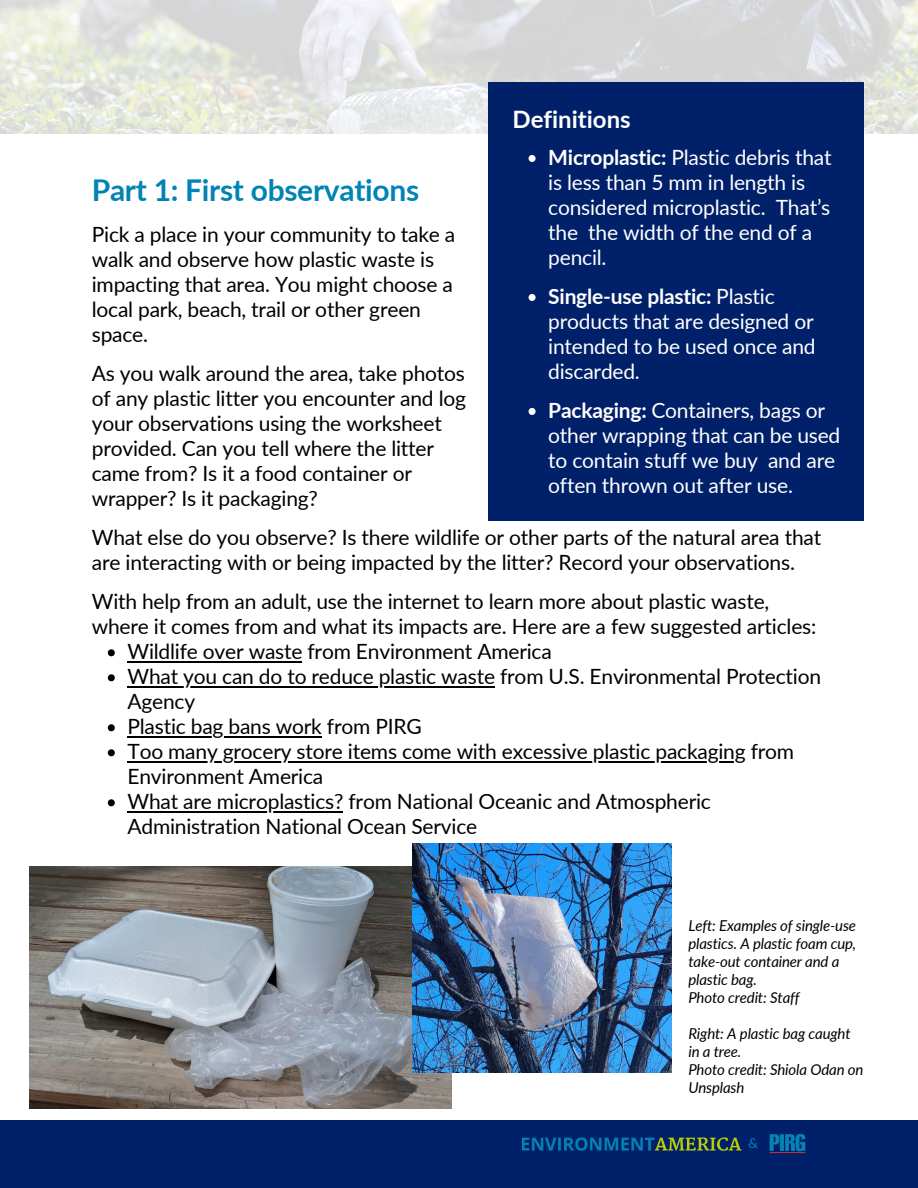
<style>
.page{position:relative;width:918px;height:1188px;background:#fff}
.page>*{position:absolute;margin:0;border:0;box-sizing:border-box;transform-origin:0 0}
.t1{font:700 30px "Lato";letter-spacing:-.01em;color:#0083b5}
.t2{font:700 24px "Lato";color:#fff}
.t3{font:21px/25px "Lato";letter-spacing:-.01em;color:#000}
.t4{font:21px/25px "Lato";letter-spacing:-.01em;color:#fff}
.t5{font:italic 15px/18px "Lato";letter-spacing:-.01em;color:#000}
.t6{font:13.65px "Lato";color:#0083b5}
.s1{font-weight:700}
</style>
<div class="page">
<div style="left:0;top:1120px;width:918px;height:68px;background:#002169"></div>
<img style="left:773px;top:1134px;width:33px;height:20px">
<img style="left:522px;top:1072px;width:251px;height:82px">
<img style="left:0;top:0;width:918px;height:134px">
<div style="left:489px;top:82px;width:375px;height:439px;background:#002169"></div>
<svg style="left:529px;top:155px;width:7px;height:7px"></svg>
<svg style="left:529px;top:294px;width:7px;height:7px"></svg>
<svg style="left:529px;top:408px;width:7px;height:7px"></svg>
<img style="left:30px;top:866px;width:422px;height:242px">
<img style="left:413px;top:843px;width:258px;height:230px">
<svg style="left:108px;top:649px;width:7px;height:7px"></svg>
<hr style="left:127px;top:661px;width:175px;height:2px;background:#000">
<svg style="left:108px;top:674px;width:7px;height:7px"></svg>
<hr style="left:127px;top:686px;width:368px;height:2px;background:#000">
<svg style="left:108px;top:724px;width:7px;height:7px"></svg>
<hr style="left:127px;top:736px;width:195px;height:2px;background:#000">
<svg style="left:108px;top:749px;width:7px;height:7px"></svg>
<hr style="left:127px;top:761px;width:619px;height:2px;background:#000">
<svg style="left:108px;top:799px;width:7px;height:7px"></svg>
<hr style="left:127px;top:811px;width:216px;height:2px;background:#000">
<h3 class="t2" style="left:513px;top:105px;width:120px">Definitions</h3>
<p class="t4" style="left:548px;top:144px;width:285px"><span class="s1">Microplastic:</span> Plastic debris that is less than 5 mm in length is considered microplastic. That’s the the width of the end of a pencil.</p>
<p class="t4" style="left:548px;top:283px;width:269px"><span class="s1">Single-use plastic:</span> Plastic products that are designed or intended to be used once and discarded.</p>
<h1 class="t4" style="left:548px;top:397px;width:294px"><span class="s1">Packaging:</span> Containers, bags or other wrapping that can be used to contain stuff we buy and are often thrown out after use.</h1>
<h3 class="t1" style="left:92px;top:172px;width:329px">Part 1: First observations</h3>
<p class="t3" style="left:92px;top:222px;width:365px">Pick a place in your community to take a walk and observe how plastic waste is impacting that area. You might choose a local park, beach, trail or other green space.</p>
<p class="t3" style="left:92px;top:361px;width:376px">As you walk around the area, take photos of any plastic litter you encounter and log your observations using the worksheet provided. Can you tell where the litter came from? Is it a food container or wrapper? Is it packaging?</p>
<p class="t3" style="left:92px;top:525px;width:731px">What else do you observe? Is there wildlife or other parts of the natural area that are interacting with or being impacted by the litter? Record your observations.</p>
<p class="t3" style="left:92px;top:589px;width:726px">With help from an adult, use the internet to learn more about plastic waste, where it comes from and what its impacts are. Here are a few suggested articles:</p>
<p class="t3" style="left:127px;top:639px;width:426px">Wildlife over waste from Environment America</p>
<p class="t3" style="left:127px;top:664px;width:695px">What you can do to reduce plastic waste from U.S. Environmental Protection<br>Agency</p>
<p class="t3" style="left:127px;top:714px;width:296px">Plastic bag bans work from PIRG</p>
<p class="t3" style="left:127px;top:739px;width:668px">Too many grocery store items come with excessive plastic packaging from<br>Environment America</p>
<p class="t3" style="left:127px;top:789px;width:585px">What are microplastics? from National Oceanic and Atmospheric<br>Administration National Ocean Service</p>
<p class="t5" style="left:688px;top:916px;width:169px">Left: Examples of single-use plastics. A plastic foam cup, take-out container and a plastic bag.</p>
<p class="t5" style="left:688px;top:988px;width:113px">Photo credit: Staff</p>
<p class="t5" style="left:688px;top:1024px;width:164px">Right: A plastic bag caught in a tree.</p>
<p class="t5" style="left:688px;top:1060px;width:177px">Photo credit: Shiola Odan on<br>Unsplash</p>
<p class="t6" style="left:749px;top:1135px;width:11px">&amp;</p>
</div>
